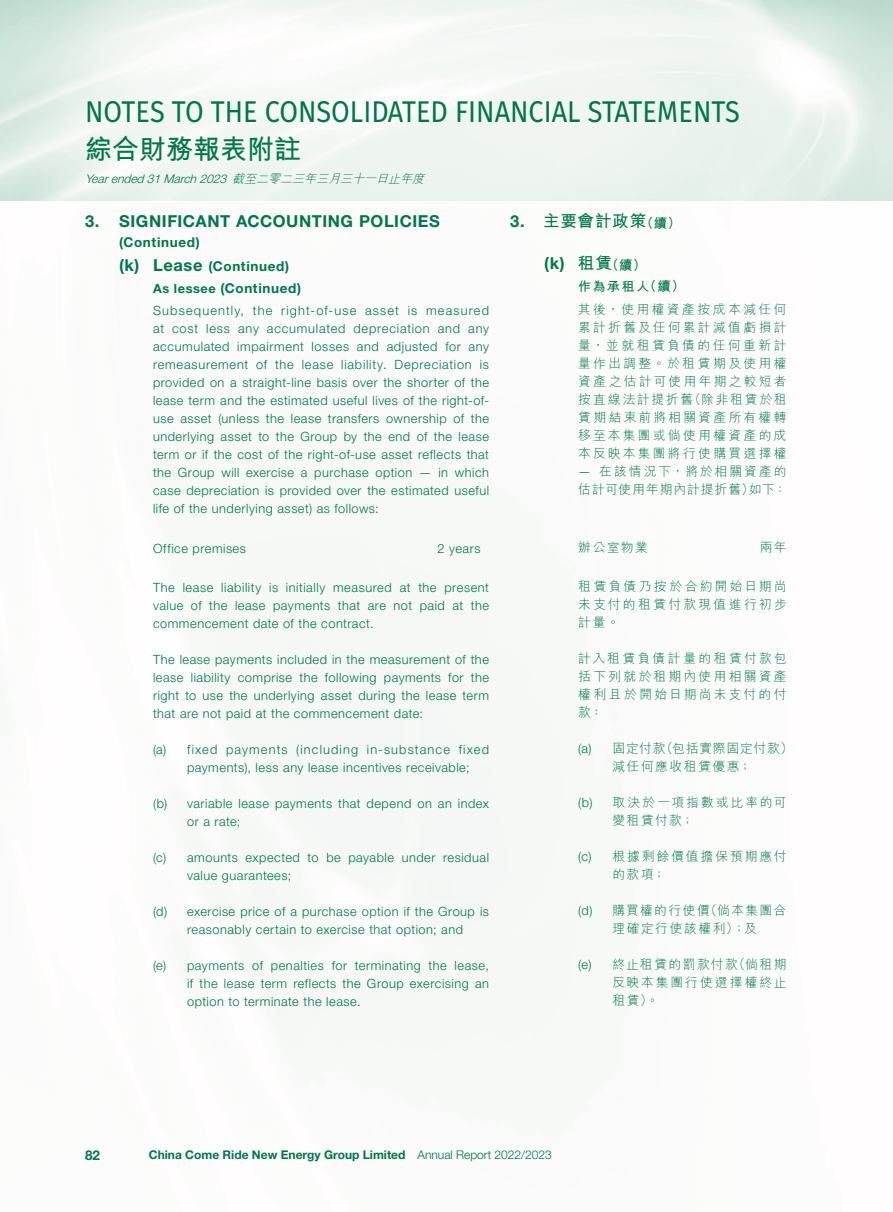
<style>
.page{position:relative;width:893px;height:1212px;background:#fff}
.page>*{position:absolute;margin:0;border:0;box-sizing:border-box;transform-origin:0 0}
.t1{font:30px "Fira Sans";color:#00754b;scale:.9 1}
.t2{font:700 27px "M Hei HK";color:#00754b}
.t3{font:700 16.5px "Helvetica Neue LT Std";letter-spacing:.035em;color:#00754b}
.t4{font:700 16.5px "M Hei HK";letter-spacing:.04em;color:#00754b}
.t5{font:700 13.5px/23.7px "Helvetica Neue LT Std";letter-spacing:.045em;color:#00754b}
.t6{font:300 12.75px/18px "Helvetica Neue LT Std";letter-spacing:.04em;color:#00754b;text-align:justify}
.t7{font:300 12.75px/18px "M Hei HK";letter-spacing:.16em;color:#00754b;text-align:justify}
.t8{font:300 12.75px/18px "M Hei HK";letter-spacing:.095em;color:#00754b}
.t9{font:300 12.75px/18px "M Hei HK";letter-spacing:.08em;color:#00754b;text-align:center}
.t10{font:300 12.75px/18px "M Hei HK";letter-spacing:.12em;color:#00754b;text-align:center}
.t11{font:300 12.75px/22.2px "M Hei HK";letter-spacing:.195em;color:#00754b}
.t12{font:700 12px "Helvetica Neue LT Std";color:#00754b}
.t13{font:italic 300 12px "Helvetica Neue LT Std";color:#00754b}
.s1{font-family:"M Hei HK"}
.s2{font-size:16.5px}
.s3{font-size:12.75px}
.s4{font-family:"Helvetica Neue LT Std"}
.s5{font-size:13.5px}
.s6{font-family:"M Hei HK";font-size:13.5px}
.s7{font-weight:700}
.s8{font-weight:700;font-size:13.5px}
.s9{font-weight:300}
</style>
<div class="page">
<h1 class="t1" style="left:85px;top:88px;width:729px">NOTES TO THE CONSOLIDATED FINANCIAL STATEMENTS</h1>
<h2 class="t2" style="left:85px;top:130px;width:217px">綜合財務報表附註</h2>
<p class="t13" style="left:85px;top:171px;width:344px">Yearended31March2023 <span class="s1">截至二零二三年三月三十一日止年度</span></p>
<p class="t3" style="left:85px;top:211px;width:356px">3. SIGNIFICANT ACCOUNTING POLICIES</p>
<p class="t5" style="left:119px;top:230px;width:172px">(Continued)<br><span class="s2">(k) Lease</span> (Continued)</p>
<p class="t5" style="left:153px;top:276px;width:150px"><span class="s3">As lessee</span> (Continued)</p>
<p class="t6" style="left:153px;top:301px;width:337px">Subsequently, the right-of-use asset is measured at cost less any accumulated depreciation and any accumulated impairment losses and adjusted for any remeasurement of the lease liability. Depreciation is provided on a straight-line basis over the shorter of the lease term and the estimated useful lives of the right-of&shy;use asset (unless the lease transfers ownership of the underlying asset to the Group by the end of the lease term or if the cost of the right-of-use asset reflects that the Group will exercise a purchase option — in which case depreciation is provided over the estimated useful life of the underlying asset) as follows:</p>
<p class="t6" style="left:153px;top:540px;width:94px">Office premises</p>
<p class="t6" style="left:437px;top:540px;width:45px">2 years</p>
<p class="t6" style="left:153px;top:578px;width:337px">The lease liability is initially measured at the present value of the lease payments that are not paid at the commencement date of the contract.</p>
<p class="t6" style="left:153px;top:650px;width:337px">The lease payments included in the measurement of the lease liability comprise the following payments for the right to use the underlying asset during the lease term that are not paid at the commencement date:</p>
<p class="t6" style="left:187px;top:740px;width:303px;text-indent:-34px">(a) fixed payments (including in-substance fixed payments), less any lease incentives receivable;</p>
<p class="t6" style="left:187px;top:794px;width:303px;text-indent:-34px">(b) variable lease payments that depend on an index or a rate;</p>
<p class="t6" style="left:187px;top:848px;width:303px;text-indent:-34px">(c) amounts expected to be payable under residual value guarantees;</p>
<p class="t6" style="left:187px;top:902px;width:303px;text-indent:-34px">(d) exercise price of a purchase option if the Group is reasonably certain to exercise that option; and</p>
<p class="t6" style="left:187px;top:956px;width:303px;text-indent:-34px">(e) payments of penalties for terminating the lease, if the lease term reflects the Group exercising an option to terminate the lease.</p>
<p class="t4" style="left:510px;top:209px;width:172px"><span class="s4">3.</span> 主要會計政策<span class="s5">（續）</span></p>
<p class="t3" style="left:544px;top:253px;width:104px">(k) <span class="s1">租賃</span><span class="s6">（續）</span></p>
<p class="t11" style="left:578px;top:275px;width:210px"><span class="s7">作為承租人</span><span class="s8">（續）<br></span>其後，使用權資產按成本減任何</p>
<p class="t7" style="left:578px;top:318px;width:210px">累計折舊及任何累計減值虧損計量，並就租賃負債的任何重新計量作出調整。於租賃期及使用權資產之估計可使用年期之較短者按直線法計提折舊（除非租賃於租賃期結束前將相關資產所有權轉移至本集團或倘使用權資產的成本反映本集團將行使購買選擇權</p>
<p class="t8" style="left:578px;top:462px;width:210px"><span class="s4">—</span> 在該情況下，將於相關資產的估計可使用年期內計提折舊）如下：</p>
<p class="t7" style="left:578px;top:538px;width:71px">辦公室物業</p>
<p class="t7" style="left:760px;top:538px;width:28px">兩年</p>
<p class="t7" style="left:578px;top:577px;width:210px">租賃負債乃按於合約開始日期尚未支付的租賃付款現值進行初步計量。</p>
<p class="t7" style="left:578px;top:649px;width:210px">計入租賃負債計量的租賃付款包括下列就於租期內使用相關資產權利且於開始日期尚未支付的付款：</p>
<p class="t9" style="left:578px;top:739px;width:216px"><span class="s4">(a)</span> 固定付款（包括實際固定付款）減任何應收租賃優惠；</p>
<p class="t7" style="left:612px;top:793px;width:176px;text-indent:-34px"><span class="s4">(b)</span> 取決於一項指數或比率的可變租賃付款；</p>
<p class="t7" style="left:612px;top:847px;width:176px;text-indent:-34px"><span class="s4">(c)</span> 根據剩餘價值擔保預期應付的款項；</p>
<p class="t10" style="left:578px;top:901px;width:210px"><span class="s4">(d)</span> 購買權的行使價（倘本集團合理確定行使該權利）；及</p>
<p class="t7" style="left:612px;top:955px;width:176px;text-indent:-34px"><span class="s4">(e)</span> 終止租賃的罰款付款（倘租期反映本集團行使選擇權終止租賃）。</p>
<p class="t5" style="left:85px;top:1143px;width:17px">82</p>
<p class="t12" style="left:149px;top:1147px;width:405px">China Come Ride New Energy Group Limited <span class="s9">Annual Report 2022/2023</span></p>
</div>
